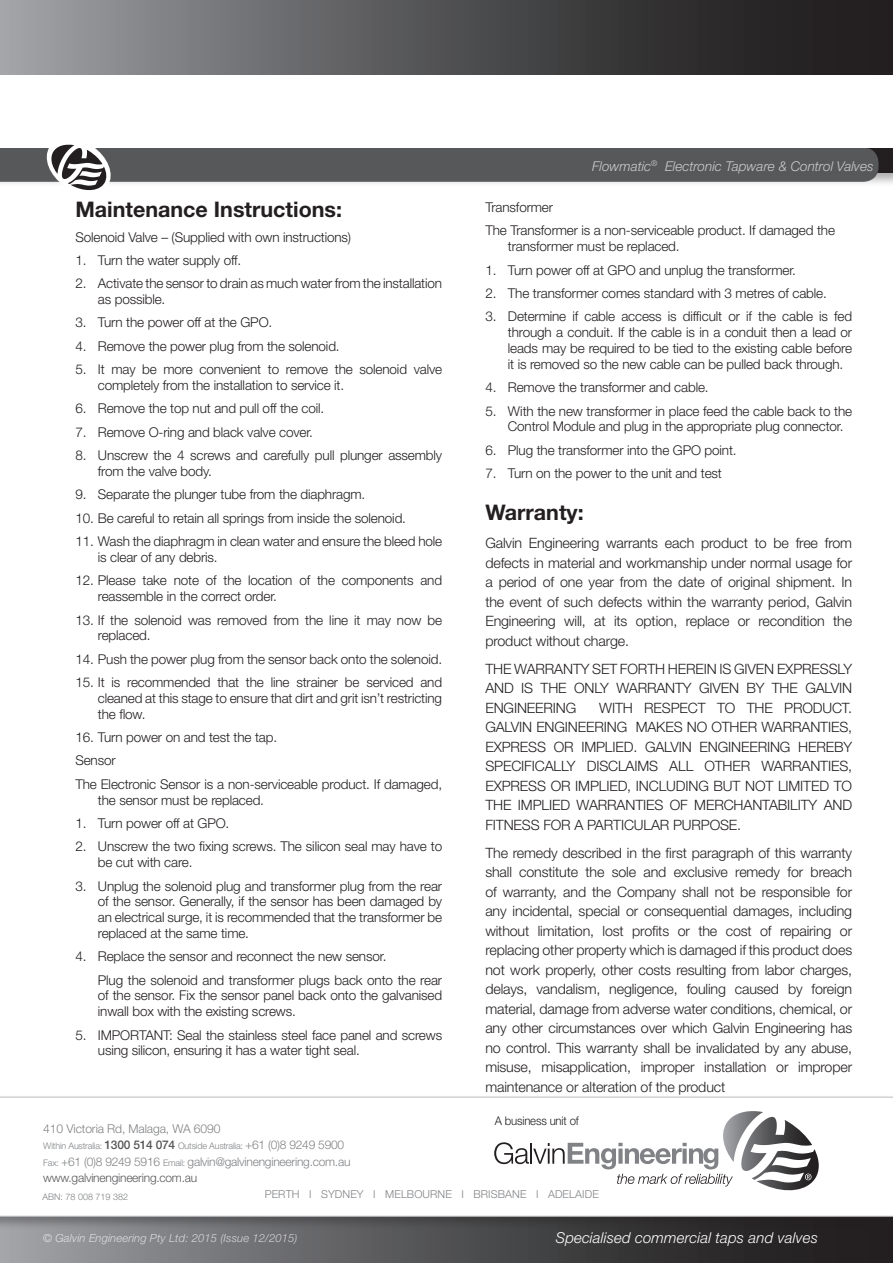
<style>
.page{position:relative;width:893px;height:1263px;background:#fff}
.page>*{position:absolute;margin:0;border:0;box-sizing:border-box;transform-origin:0 0}
.Galvin_Headers_on_Si{font:700 21.45px "Helvetica Neue LT Std";color:#231f20}
.t1{font:italic 300 15px "Helvetica Neue LT Std";letter-spacing:.01em;color:#fff}
.Galvin_Basic_Text{font:300 14.25px/19.5px "Helvetica Neue LT Std";letter-spacing:-.01em;color:#231f20;text-align:justify}
.Galvin_Numbered_Text{font:300 13.5px/15.8px "Helvetica Neue LT Std";letter-spacing:-.01em;color:#231f20}
.t2{font:italic 300 13.5px "Helvetica Neue LT Std";color:#fff}
.t3{font:300 12.15px "Helvetica Neue LT Std";letter-spacing:-.01em;color:#808285}
.t4{font:300 12px/16.5px "Helvetica Neue LT Std";letter-spacing:-.02em;color:#808285}
.t5{font:300 12px "Helvetica Neue LT Std";letter-spacing:-.015em;color:#231f20;scale:.95 1}
.t6{font:italic 300 11.25px "Helvetica Neue LT Std";letter-spacing:.01em;color:#fff}
.t7{font:300 10.95px "Helvetica Neue LT Std";letter-spacing:.01em;color:#808285}
.t8{font:300 9px "Helvetica Neue LT Std";letter-spacing:-.02em;color:#808285}
.t9{font:300 9px "Helvetica Neue LT Pro";color:#808285}
.s1{font-weight:500;font-size:12px;color:#57585a}
.s2{font-size:12px}
.s3{font-size:9px}
.s4{color:#57585a}
</style>
<div class="page">
<div style="left:0;top:0;width:893px;height:173px;background:linear-gradient(to right,#999c9f,#130f10)"></div>
<div style="left:0;top:1210px;width:893px;height:53px;background:linear-gradient(to right,#999c9f,#130f10)"></div>
<div style="left:0;top:1095px;width:893px;height:136px;background:#231f20;opacity:.35"></div>
<svg style="left:0;top:1097px;width:893px;height:119px"></svg>
<div style="left:0;top:75px;width:893px;height:73px;background:#fff"></div>
<svg style="left:494px;top:1111px;width:325px;height:82px"></svg>
<svg style="left:0;top:144px;width:878px;height:47px"></svg>
<p class="Galvin_Headers_on_Si" style="left:75px;top:196px;width:268px">Maintenance Instructions:</p>
<p class="Galvin_Numbered_Text" style="left:75px;top:229px;width:277px">Solenoid Valve – (Supplied with own instructions)</p>
<p class="Galvin_Numbered_Text" style="left:75px;top:252px;width:167px">1. Turn the water supply off.</p>
<p class="Galvin_Numbered_Text" style="left:98px;top:275px;width:346px;text-indent:-22px">2. Activate the sensor to drain as much water from the installation as possible.</p>
<p class="Galvin_Numbered_Text" style="left:75px;top:314px;width:198px">3. Turn the power off at the GPO.</p>
<p class="Galvin_Numbered_Text" style="left:75px;top:338px;width:266px">4. Remove the power plug from the solenoid.</p>
<p class="Galvin_Numbered_Text" style="left:98px;top:361px;width:346px;text-indent:-22px">5. It may be more convenient to remove the solenoid valve completely from the installation to service it.</p>
<p class="Galvin_Numbered_Text" style="left:75px;top:400px;width:250px">6. Remove the top nut and pull off the coil.</p>
<p class="Galvin_Numbered_Text" style="left:75px;top:424px;width:239px">7. Remove O-ring and black valve cover.</p>
<p class="Galvin_Numbered_Text" style="left:98px;top:447px;width:346px;text-indent:-22px">8. Unscrew the 4 screws and carefully pull plunger assembly from the valve body.</p>
<p class="Galvin_Numbered_Text" style="left:75px;top:486px;width:291px">9. Separate the plunger tube from the diaphragm.</p>
<p class="Galvin_Numbered_Text" style="left:75px;top:510px;width:332px">10. Be careful to retain all springs from inside the solenoid.</p>
<p class="Galvin_Numbered_Text" style="left:98px;top:533px;width:346px;text-indent:-22px">11. Wash the diaphragm in clean water and ensure the bleed hole is clear of any debris.</p>
<p class="Galvin_Numbered_Text" style="left:98px;top:572px;width:346px;text-indent:-22px">12. Please take note of the location of the components and reassemble in the correct order.</p>
<p class="Galvin_Numbered_Text" style="left:98px;top:612px;width:346px;text-indent:-22px">13. If the solenoid was removed from the line it may now be replaced.</p>
<p class="Galvin_Numbered_Text" style="left:75px;top:651px;width:368px">14. Push the power plug from the sensor back onto the solenoid.</p>
<p class="Galvin_Numbered_Text" style="left:98px;top:674px;width:346px;text-align:justify;text-indent:-22px">15. It is recommended that the line strainer be serviced and cleaned at this stage to ensure that dirt and grit isn’t restricting the flow.</p>
<p class="Galvin_Numbered_Text" style="left:75px;top:729px;width:203px">16. Turn power on and test the tap.</p>
<p class="Galvin_Numbered_Text" style="left:75px;top:752px;width:42px">Sensor</p>
<p class="Galvin_Numbered_Text" style="left:98px;top:776px;width:346px;text-indent:-22px">The Electronic Sensor is a non-serviceable product. If damaged, the sensor must be replaced.</p>
<p class="Galvin_Numbered_Text" style="left:75px;top:815px;width:155px">1. Turn power off at GPO.</p>
<p class="Galvin_Numbered_Text" style="left:98px;top:838px;width:346px;text-indent:-22px">2. Unscrew the two fixing screws. The silicon seal may have to be cut with care.</p>
<p class="Galvin_Numbered_Text" style="left:98px;top:878px;width:346px;text-align:justify;text-indent:-22px">3. Unplug the solenoid plug and transformer plug from the rear of the sensor. Generally, if the sensor has been damaged by an electrical surge, it is recommended that the transformer be replaced at the same time.</p>
<p class="Galvin_Numbered_Text" style="left:75px;top:948px;width:313px">4. Replace the sensor and reconnect the new sensor.</p>
<p class="Galvin_Numbered_Text" style="left:98px;top:972px;width:346px;text-align:justify">Plug the solenoid and transformer plugs back onto the rear of the sensor. Fix the sensor panel back onto the galvanised inwall box with the existing screws.</p>
<p class="Galvin_Numbered_Text" style="left:98px;top:1026px;width:346px;text-indent:-22px">5. IMPORTANT: Seal the stainless steel face panel and screws using silicon, ensuring it has a water tight seal.</p>
<p class="t2" style="left:592px;top:158px;width:283px">Flowmatic<sup>®</sup> Electronic Tapware &amp; Control Valves</p>
<p class="Galvin_Numbered_Text" style="left:485px;top:199px;width:69px">Transformer</p>
<p class="Galvin_Numbered_Text" style="left:508px;top:222px;width:329px;text-indent:-22px">The Transformer is a non-serviceable product. If damaged the transformer must be replaced.</p>
<p class="Galvin_Numbered_Text" style="left:485px;top:262px;width:312px">1. Turn power off at GPO and unplug the transformer.</p>
<p class="Galvin_Numbered_Text" style="left:485px;top:285px;width:343px">2. The transformer comes standard with 3 metres of cable.</p>
<p class="Galvin_Numbered_Text" style="left:508px;top:308px;width:346px;text-align:justify;text-indent:-22px">3. Determine if cable access is difficult or if the cable is fed through a conduit. If the cable is in a conduit then a lead or leads may be required to be tied to the existing cable before it is removed so the new cable can be pulled back through.</p>
<p class="Galvin_Numbered_Text" style="left:485px;top:379px;width:225px">4. Remove the transformer and cable.</p>
<p class="Galvin_Numbered_Text" style="left:508px;top:403px;width:346px;text-indent:-22px">5. With the new transformer in place feed the cable back to the<br>Control Module and plug in the appropriate plug connector.</p>
<p class="Galvin_Numbered_Text" style="left:485px;top:442px;width:253px">6. Plug the transformer into the GPO point.</p>
<p class="Galvin_Numbered_Text" style="left:485px;top:465px;width:238px">7. Turn on the power to the unit and test</p>
<p class="Galvin_Headers_on_Si" style="left:485px;top:499px;width:100px">Warranty:</p>
<p class="Galvin_Basic_Text" style="left:485px;top:533px;width:368px">Galvin Engineering warrants each product to be free from defects in material and workmanship under normal usage for a period of one year from the date of original shipment. In the event of such defects within the warranty period, Galvin Engineering will, at its option, replace or recondition the product without charge.</p>
<p class="Galvin_Basic_Text" style="left:485px;top:658px;width:368px">THE WARRANTY SET FORTH HEREIN IS GIVEN EXPRESSLY AND IS THE ONLY WARRANTY GIVEN BY THE GALVIN ENGINEERING</p>
<p class="Galvin_Basic_Text" style="left:485px;top:697px;width:368px;text-indent:114px">WITH RESPECT TO THE PRODUCT.<br>GALVIN ENGINEERING MAKES NO OTHER WARRANTIES, EXPRESS OR IMPLIED. GALVIN ENGINEERING HEREBY SPECIFICALLY DISCLAIMS ALL OTHER WARRANTIES, EXPRESS OR IMPLIED, INCLUDING BUT NOT LIMITED TO THE IMPLIED WARRANTIES OF MERCHANTABILITY AND FITNESS FOR A PARTICULAR PURPOSE.</p>
<p class="Galvin_Basic_Text" style="left:485px;top:842px;width:368px">The remedy described in the first paragraph of this warranty shall constitute the sole and exclusive remedy for breach of warranty, and the Company shall not be responsible for any incidental, special or consequential damages, including without limitation, lost profits or the cost of repairing or replacing other property which is damaged if this product does not work properly, other costs resulting from labor charges, delays, vandalism, negligence, fouling caused by foreign material, damage from adverse water conditions, chemical, or any other circumstances over which Galvin Engineering has no control. This warranty shall be invalidated by any abuse, misuse, misapplication, improper installation or improper maintenance or alteration of the product</p>
<p class="t5" style="left:495px;top:1114px;width:90px">A business unit of</p>
<p class="t3" style="left:43px;top:1121px;width:179px">410 Victoria Rd, Malaga, WA 6090</p>
<p class="t8" style="left:43px;top:1140px;width:302px">Within Australia: <span class="s1">1300 514 074</span> Outside Australia: <span class="s2">+61 (0)8 9249 5900</span></p>
<p class="t4" style="left:43px;top:1153px;width:309px"><span class="s3">Fax:</span> +61 (0)8 9249 5916 <span class="s3">Email:</span> galvin@galvinengineering.com.au <span class="s4">www.galvinengineering.com.au</span></p>
<p class="t9" style="left:43px;top:1191px;width:87px">ABN: 78 008 719 382</p>
<p class="t7" style="left:265px;top:1187px;width:336px">PERTH I SYDNEY I MELBOURNE I BRISBANE I ADELAIDE</p>
<p class="t6" style="left:43px;top:1231px;width:256px">© Galvin Engineering Pty Ltd: 2015 (Issue 12/2015)</p>
<p class="t1" style="left:556px;top:1229px;width:264px">Specialised commercial taps and valves</p>
</div>
